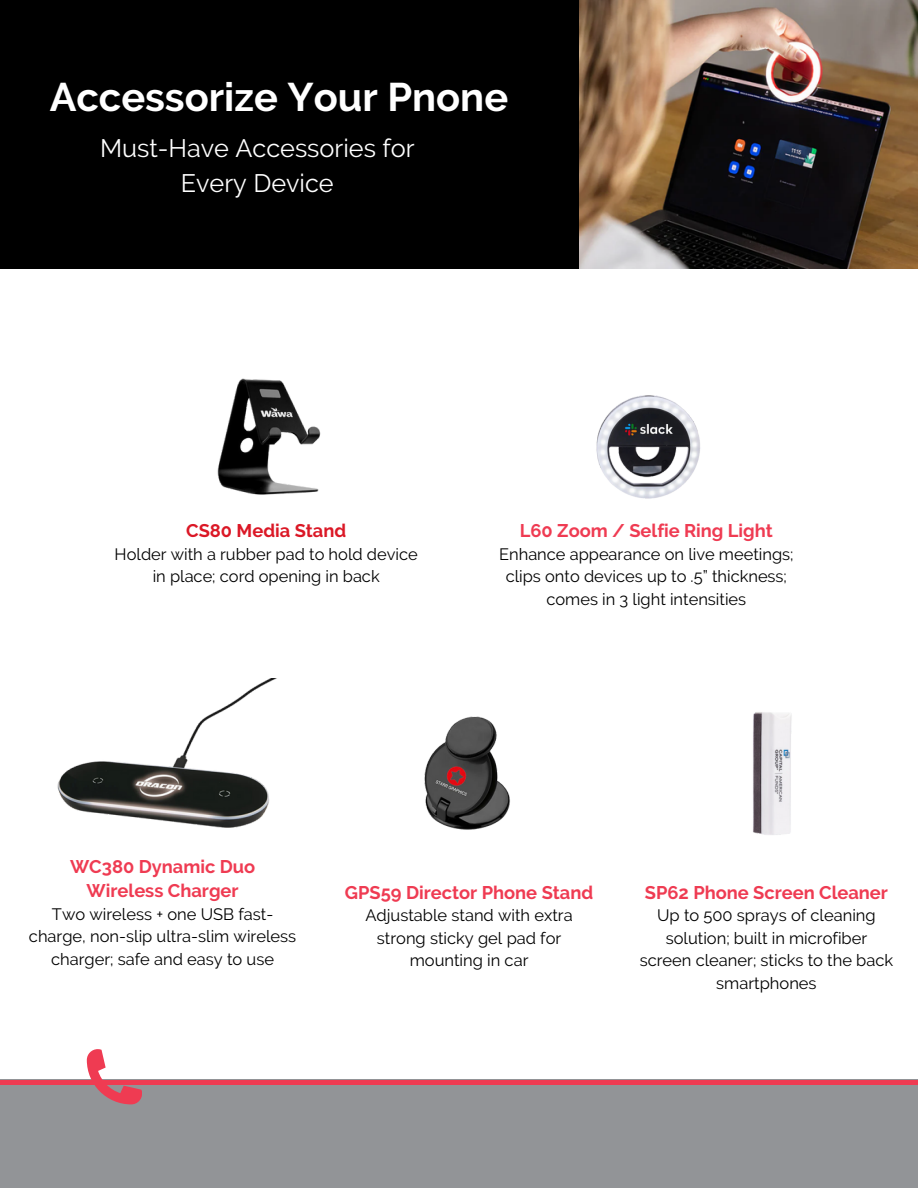
<style>
.page{position:relative;width:918px;height:1188px;background:#fff}
.page>*{position:absolute;margin:0;border:0;box-sizing:border-box;transform-origin:0 0}
.t1{font:700 39.75px "Raleway";color:#fff}
.t2{font:25.2px/34.8px "Raleway";color:#fff;text-align:center}
.t3{font:700 18.3px "Raleway";color:#ef3b52}
.t4{font:700 18.3px "Raleway";color:#db1826}
.t5{font:16.5px/22.5px "Raleway";color:#000;text-align:center}
</style>
<div class="page">
<div style="left:0;top:0;width:918px;height:268px;background:#000"></div>
<div style="left:0;top:1080px;width:918px;height:108px;background:#929497"></div>
<div style="left:0;top:1080px;width:918px;height:5px;background:#ef3b52"></div>
<img style="left:217px;top:378px;width:104px;height:117px">
<img style="left:596px;top:395px;width:104px;height:104px">
<img style="left:57px;top:678px;width:220px;height:150px">
<img style="left:424px;top:716px;width:86px;height:114px">
<img style="left:753px;top:712px;width:39px;height:123px">
<img style="left:579px;top:0;width:339px;height:268px">
<svg style="left:87px;top:1049px;width:55px;height:55px"></svg>
<p class="t1" style="left:50px;top:74px;width:460px">Accessorize Your Pnone</p>
<p class="t2" style="left:100px;top:130px;width:316px">Must-Have Accessories for<br>Every Device</p>
<p class="t4" style="left:186px;top:520px;width:162px">CS80 Media Stand</p>
<p class="t5" style="left:115px;top:543px;width:305px">Holder with a rubber pad to hold device in place; cord opening in back</p>
<p class="t3" style="left:520px;top:520px;width:255px">L60 Zoom / Selfie Ring Light</p>
<p class="t5" style="left:499px;top:543px;width:296px">Enhance appearance on live meetings; clips onto devices up to .5” thickness; comes in 3 light intensities</p>
<p class="t3" style="left:70px;top:855px;width:187px">WC380 Dynamic Duo</p>
<p class="t3" style="left:87px;top:880px;width:154px">Wireless Charger</p>
<p class="t5" style="left:29px;top:903px;width:269px">Two wireless + one USB fast&shy;charge, non-slip ultra-slim wireless charger; safe and easy to use</p>
<p class="t3" style="left:345px;top:882px;width:250px">GPS59 Director Phone Stand</p>
<p class="t5" style="left:366px;top:904px;width:209px">Adjustable stand with extra strong sticky gel pad for mounting in car</p>
<p class="t3" style="left:645px;top:882px;width:245px">SP62 Phone Screen Cleaner</p>
<p class="t5" style="left:640px;top:904px;width:255px">Up to 500 sprays of cleaning solution; built in microfiber screen cleaner; sticks to the back smartphones</p>
</div>
